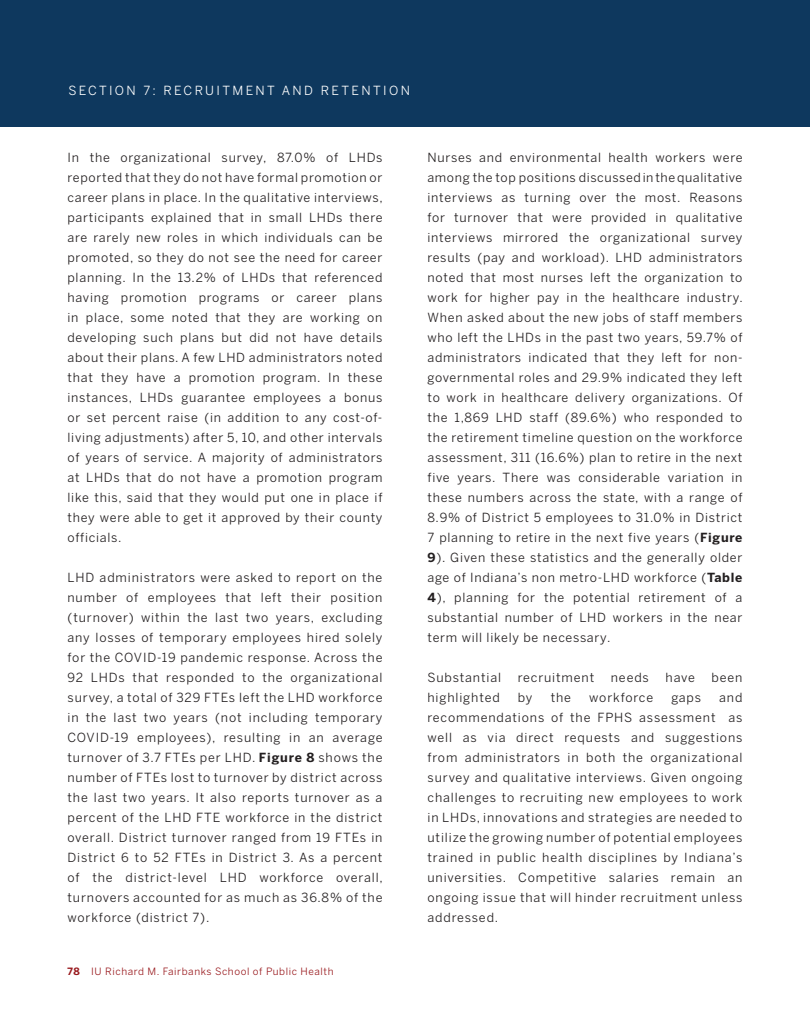
<style>
.page{position:relative;width:810px;height:1035px;background:#fff}
.page>*{position:absolute;margin:0;border:0;box-sizing:border-box;transform-origin:0 0}
.t1{font:12.5px/20px "Benton Sans";letter-spacing:.06em;color:#231f20;text-align:justify}
.t2{font:12.5px "Benton Sans";letter-spacing:.19em;color:#fff}
.t3{font:10px "Benton Sans";letter-spacing:.06em;color:#991a1e}
.s1{font-weight:700}
</style>
<div class="page">
<div style="left:0;top:0;width:788px;height:127px;background:#0e385e"></div>
<div style="left:788px;top:0;width:22px;height:127px;background:#0e385e"></div>
<p class="t2" style="left:68px;top:83px;width:343px">SECTION 7: RECRUITMENT AND RETENTION</p>
<p class="t1" style="left:68px;top:147px;width:317px">In the organizational survey, 87.0% of LHDs reported that they do not have formal promotion or career plans in place. In the qualitative interviews, participants explained that in small LHDs there are rarely new roles in which individuals can be promoted, so they do not see the need for career planning. In the 13.2% of LHDs that referenced having promotion programs or career plans in place, some noted that they are working on developing such plans but did not have details about their plans. A few LHD administrators noted that they have a promotion program. In these instances, LHDs guarantee employees a bonus or set percent raise (in addition to any cost-of&shy;living adjustments) after 5, 10, and other intervals of years of service. A majority of administrators at LHDs that do not have a promotion program like this, said that they would put one in place if they were able to get it approved by their county officials.</p>
<p class="t1" style="left:68px;top:567px;width:317px">LHD administrators were asked to report on the number of employees that left their position (turnover) within the last two years, excluding any losses of temporary employees hired solely for the COVID-19 pandemic response. Across the 92 LHDs that responded to the organizational survey, a total of 329 FTEs left the LHD workforce in the last two years (not including temporary COVID-19 employees), resulting in an average turnover of 3.7 FTEs per LHD. <span class="s1">Figure 8</span> shows the number of FTEs lost to turnover by district across the last two years. It also reports turnover as a percent of the LHD FTE workforce in the district overall. District turnover ranged from 19 FTEs in District 6 to 52 FTEs in District 3. As a percent of the district-level LHD workforce overall, turnovers accounted for as much as 36.8% of the workforce (district 7).</p>
<p class="t3" style="left:68px;top:966px;width:268px"><span class="s1">78</span> IU Richard M. Fairbanks School of Public Health</p>
<p class="t1" style="left:428px;top:147px;width:317px">Nurses and environmental health workers were among the top positions discussed in the qualitative interviews as turning over the most. Reasons for turnover that were provided in qualitative interviews mirrored the organizational survey results (pay and workload). LHD administrators noted that most nurses left the organization to work for higher pay in the healthcare industry.<br>When asked about the new jobs of staff members who left the LHDs in the past two years, 59.7% of administrators indicated that they left for non&shy;governmental roles and 29.9% indicated they left to work in healthcare delivery organizations. Of the 1,869 LHD staff (89.6%) who responded to the retirement timeline question on the workforce assessment, 311 (16.6%) plan to retire in the next five years. There was considerable variation in these numbers across the state, with a range of 8.9% of District 5 employees to 31.0% in District 7 planning to retire in the next five years (<span class="s1">Figure 9</span>). Given these statistics and the generally older age of Indiana’s non metro-LHD workforce (<span class="s1">Table 4</span>), planning for the potential retirement of a substantial number of LHD workers in the near term will likely be necessary.</p>
<p class="t1" style="left:428px;top:667px;width:75px">Substantial</p>
<p class="t1" style="left:518px;top:667px;width:78px">recruitment</p>
<p class="t1" style="left:611px;top:667px;width:40px">needs</p>
<p class="t1" style="left:666px;top:667px;width:31px">have</p>
<p class="t1" style="left:712px;top:667px;width:32px">been</p>
<p class="t1" style="left:428px;top:687px;width:74px">highlighted</p>
<p class="t1" style="left:518px;top:687px;width:16px">by</p>
<p class="t1" style="left:551px;top:687px;width:22px">the</p>
<p class="t1" style="left:589px;top:687px;width:65px">workforce</p>
<p class="t1" style="left:671px;top:687px;width:31px">gaps</p>
<p class="t1" style="left:428px;top:687px;width:317px;text-indent:292px">and recommendations of the FPHS assessment as well as via direct requests and suggestions from administrators in both the organizational survey and qualitative interviews. Given ongoing challenges to recruiting new employees to work in LHDs, innovations and strategies are needed to utilize the growing number of potential employees trained in public health disciplines by Indiana’s universities. Competitive salaries remain an ongoing issue that will hinder recruitment unless addressed.</p>
</div>
